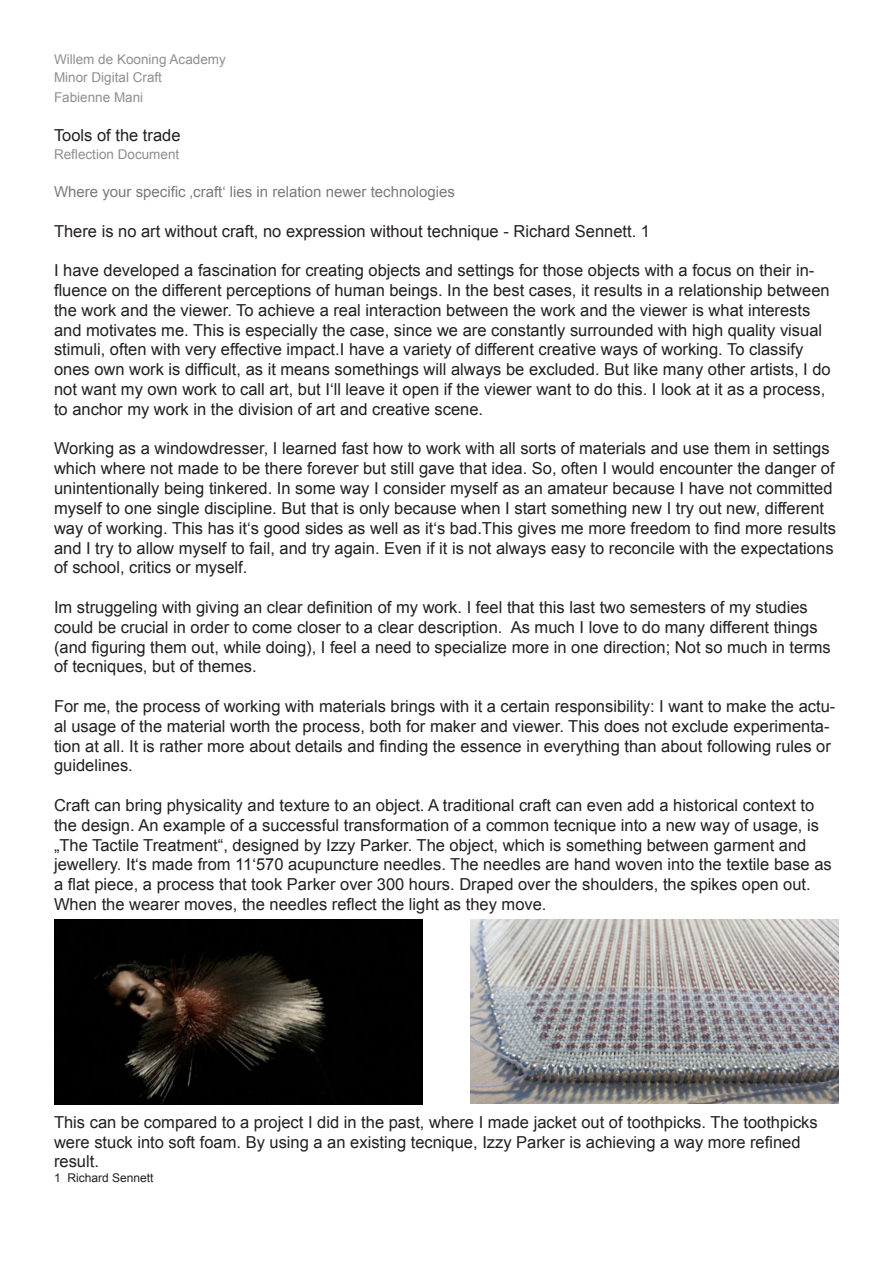
<style>
.page{position:relative;width:893px;height:1263px;background:#fff}
.page>*{position:absolute;margin:0;border:0;box-sizing:border-box;transform-origin:0 0}
.t1{font:16.5px/19.8px "Arial";color:#231f20}
.t2{font:15px "Arial";color:#787a7d}
.t3{font:13.5px/18px "Arial";color:#8d8f92}
.t4{font:12px "Arial";color:#231f20}
</style>
<div class="page">
<img style="left:54px;top:920px;width:369px;height:184px">
<img style="left:470px;top:919px;width:369px;height:185px">
<p class="t3" style="left:54px;top:50px;width:173px">Willem de Kooning Academy<br>Minor Digital Craft</p>
<p class="t3" style="left:54px;top:88px;width:91px">Fabienne Mani</p>
<p class="t1" style="left:54px;top:126px;width:128px">Tools of the trade</p>
<p class="t3" style="left:54px;top:146px;width:127px">Reflection Document</p>
<p class="t2" style="left:54px;top:182px;width:402px">Where your specific ‚craft‘ lies in relation newer technologies</p>
<p class="t1" style="left:54px;top:221px;width:598px">There is no art without craft, no expression without technique - Richard Sennett. 1</p>
<p class="t1" style="left:54px;top:261px;width:778px">I have developed a fascination for creating objects and settings for those objects with a focus on their in&shy;fluence on the different perceptions of human beings. In the best cases, it results in a relationship between the work and the viewer. To achieve a real interaction between the work and the viewer is what interests and motivates me. This is especially the case, since we are constantly surrounded with high quality visual stimuli, often with very effective impact.I have a variety of different creative ways of working. To classify ones own work is difficult, as it means somethings will always be excluded. But like many other artists, I do not want my own work to call art, but I‘ll leave it open if the viewer want to do this. I look at it as a process, to anchor my work in the division of art and creative scene.</p>
<p class="t1" style="left:54px;top:439px;width:783px">Working as a windowdresser, I learned fast how to work with all sorts of materials and use them in settings which where not made to be there forever but still gave that idea. So, often I would encounter the danger of unintentionally being tinkered. In some way I consider myself as an amateur because I have not committed myself to one single discipline. But that is only because when I start something new I try out new, different way of working. This has it‘s good sides as well as it‘s bad.This gives me more freedom to find more results and I try to allow myself to fail, and try again. Even if it is not always easy to reconcile with the expectations of school, critics or myself.</p>
<p class="t1" style="left:54px;top:597px;width:778px">Im struggeling with giving an clear definition of my work. I feel that this last two semesters of my studies could be crucial in order to come closer to a clear description. As much I love to do many different things (and figuring them out, while doing), I feel a need to specialize more in one direction; Not so much in terms of tecniques, but of themes.</p>
<p class="t1" style="left:54px;top:696px;width:783px">For me, the process of working with materials brings with it a certain responsibility: I want to make the actu&shy;al usage of the material worth the process, both for maker and viewer. This does not exclude experimenta&shy;tion at all. It is rather more about details and finding the essence in everything than about following rules or guidelines.</p>
<p class="t1" style="left:54px;top:795px;width:779px">Craft can bring physicality and texture to an object. A traditional craft can even add a historical context to the design. An example of a successful transformation of a common tecnique into a new way of usage, is „The Tactile Treatment“, designed by Izzy Parker. The object, which is something between garment and jewellery. It‘s made from 11‘570 acupuncture needles. The needles are hand woven into the textile base as a flat piece, a process that took Parker over 300 hours. Draped over the shoulders, the spikes open out.<br>When the wearer moves, the needles reflect the light as they move.</p>
<p class="t1" style="left:54px;top:1112px;width:765px">This can be compared to a project I did in the past, where I made jacket out of toothpicks. The toothpicks were stuck into soft foam. By using a an existing tecnique, Izzy Parker is achieving a way more refined result.</p>
<p class="t4" style="left:54px;top:1170px;width:101px">1 Richard Sennett</p>
</div>
